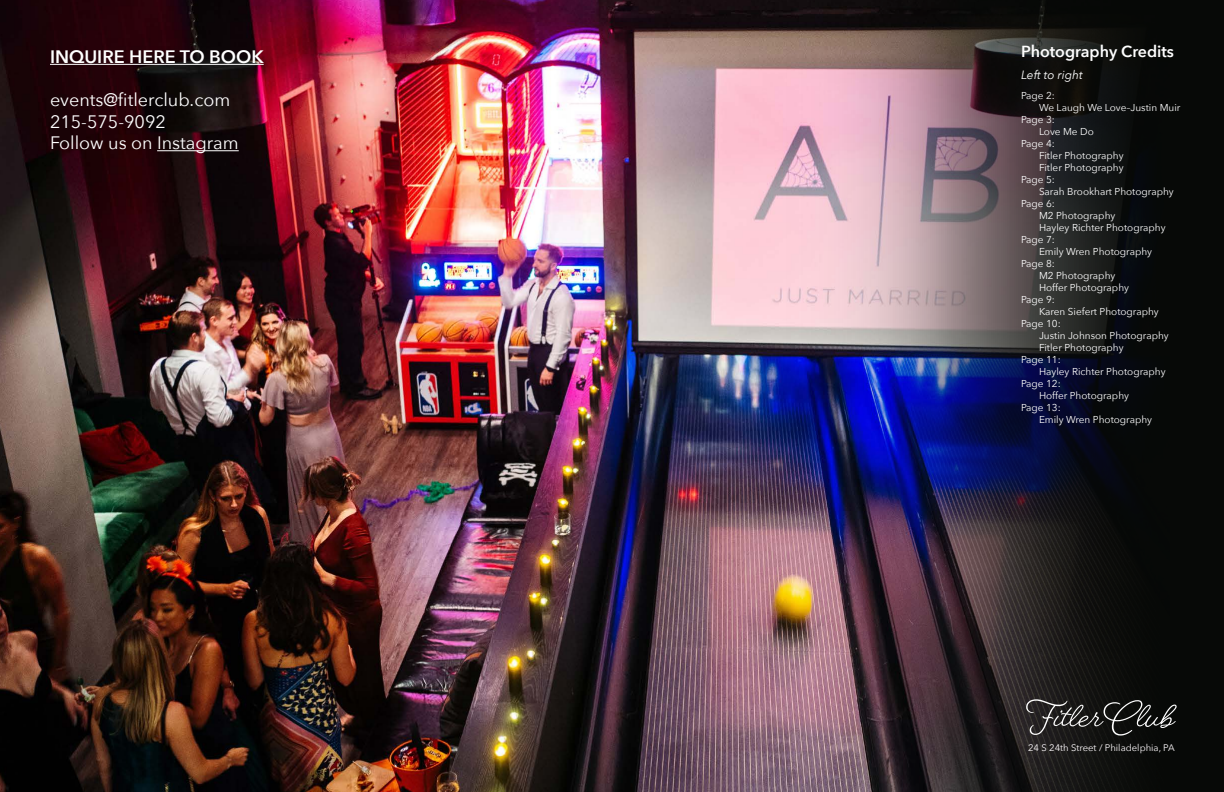
<style>
.page{position:relative;width:1224px;height:792px;background:#fff}
.page>*{position:absolute;margin:0;border:0;box-sizing:border-box;transform-origin:0 0}
.t1{font:18px/21.6px "Avenir Next";color:#fff}
.t2{font:600 18px "Avenir Next";color:#fff}
.t3{font:600 16px "Avenir Next";color:#fff}
.t4{font:italic 12px "Avenir Next";color:#fff}
.t5{font:10px "Avenir Next";color:#fff}
.t6{font:9.5px "Avenir Next";color:#fffbfd}
</style>
<div class="page">
<img style="left:0;top:0;width:762px;height:792px">
<img style="left:762px;top:0;width:462px;height:792px">
<svg style="left:1026px;top:699px;width:151px;height:37px;background:#323231"></svg>
<hr style="left:50px;top:64px;width:214px;height:1px;background:#fff">
<hr style="left:157px;top:150px;width:82px;height:1px;background:#fff">
<h1 class="t2" style="left:50px;top:41px;width:215px">INQUIRE HERE TO BOOK</h1>
<h1 class="t1" style="left:50px;top:88px;width:190px">events@fitlerclub.com<br>215-575-9092<br>Follow us on Instagram</h1>
<h2 class="t3" style="left:1021px;top:38px;width:155px">Photography Credits</h2>
<p class="t5" style="left:1021px;top:87px;width:35px">Page 2:</p>
<p class="t5" style="left:1039px;top:99px;width:143px">We Laugh We Love–Justin Muir</p>
<p class="t5" style="left:1021px;top:111px;width:35px">Page 3:</p>
<p class="t5" style="left:1039px;top:123px;width:56px">Love Me Do</p>
<p class="t5" style="left:1021px;top:135px;width:35px">Page 4:</p>
<p class="t5" style="left:1039px;top:147px;width:86px">Fitler Photography</p>
<p class="t5" style="left:1039px;top:159px;width:86px">Fitler Photography</p>
<p class="t5" style="left:1021px;top:171px;width:35px">Page 5:</p>
<p class="t5" style="left:1039px;top:183px;width:136px">Sarah Brookhart Photography</p>
<p class="t5" style="left:1021px;top:195px;width:35px">Page 6:</p>
<p class="t5" style="left:1039px;top:207px;width:78px">M2 Photography</p>
<p class="t5" style="left:1039px;top:219px;width:128px">Hayley Richter Photography</p>
<p class="t5" style="left:1021px;top:231px;width:35px">Page 7:</p>
<p class="t5" style="left:1039px;top:243px;width:115px">Emily Wren Photography</p>
<p class="t5" style="left:1021px;top:255px;width:35px">Page 8:</p>
<p class="t5" style="left:1039px;top:267px;width:78px">M2 Photography</p>
<p class="t5" style="left:1039px;top:279px;width:92px">Hoffer Photography</p>
<p class="t5" style="left:1021px;top:291px;width:35px">Page 9:</p>
<p class="t5" style="left:1039px;top:303px;width:121px">Karen Siefert Photography</p>
<p class="t5" style="left:1021px;top:315px;width:41px">Page 10:</p>
<p class="t5" style="left:1039px;top:327px;width:131px">Justin Johnson Photography</p>
<p class="t5" style="left:1039px;top:339px;width:86px">Fitler Photography</p>
<p class="t5" style="left:1021px;top:351px;width:41px">Page 11:</p>
<p class="t5" style="left:1039px;top:363px;width:128px">Hayley Richter Photography</p>
<p class="t5" style="left:1021px;top:375px;width:41px">Page 12:</p>
<p class="t5" style="left:1039px;top:387px;width:92px">Hoffer Photography</p>
<p class="t5" style="left:1021px;top:399px;width:41px">Page 13:</p>
<p class="t5" style="left:1039px;top:411px;width:115px">Emily Wren Photography</p>
<p class="t4" style="left:1021px;top:65px;width:63px">Left to right</p>
<p class="t6" style="left:1028px;top:740px;width:148px">24 S 24th Street / Philadelphia, PA</p>
</div>
